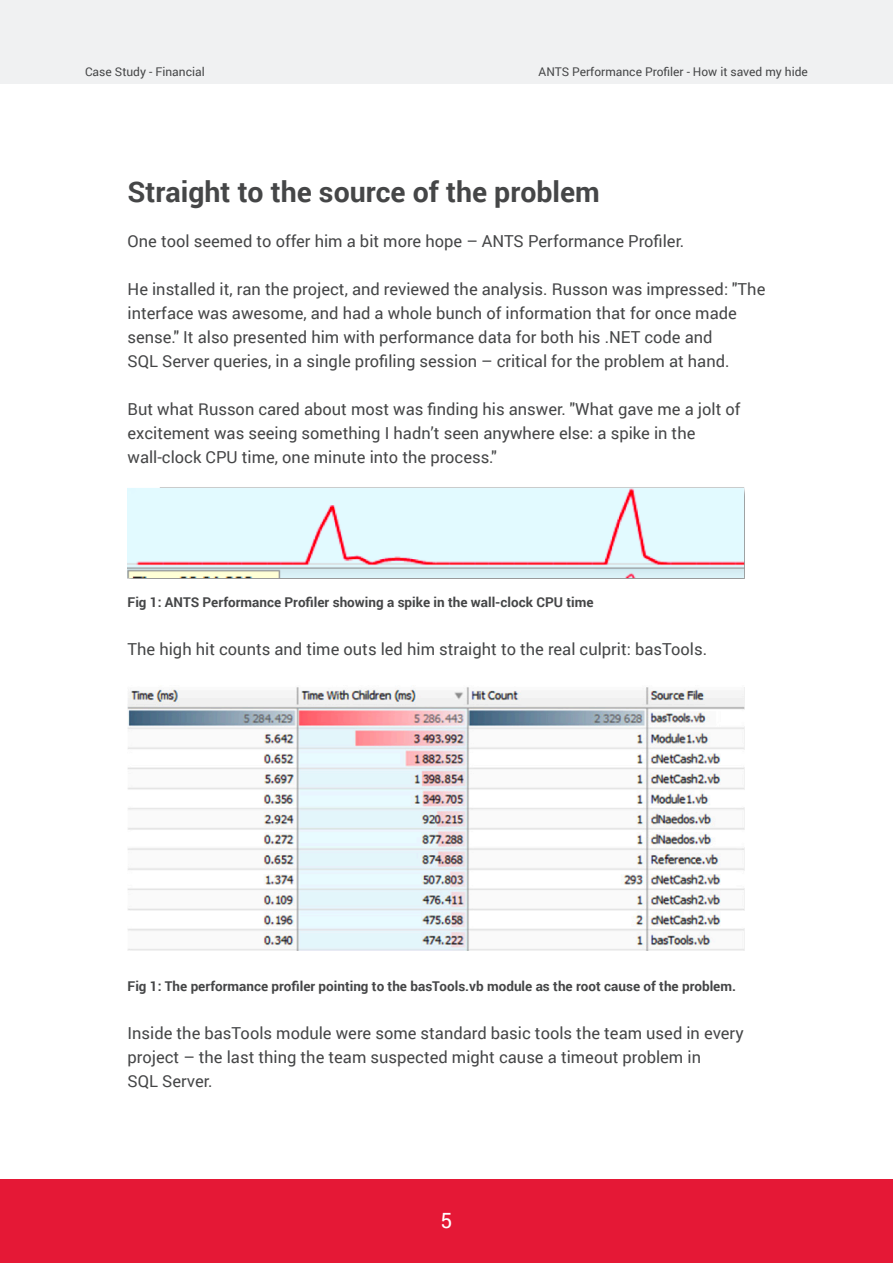
<style>
.page{position:relative;width:893px;height:1263px;background:#fff}
.page>*{position:absolute;margin:0;border:0;box-sizing:border-box;transform-origin:0 0}
.TOC1{font:700 28.5px "Roboto";color:#454647}
.t1{font:21px "Roboto";color:#fff}
.t2{font:16.5px/24px "Roboto";color:#454647}
.t3{font:700 13.5px "Roboto";color:#454647}
.t4{font:12px "Roboto";color:#454647}
</style>
<div class="page">
<div style="left:0;top:0;width:893px;height:84px;background:#f0f1f2"></div>
<div style="left:0;top:1179px;width:893px;height:84px;background:#e51836"></div>
<img style="left:128px;top:487px;width:616px;height:91px">
<img style="left:128px;top:687px;width:616px;height:263px">
<p class="t4" style="left:85px;top:63px;width:121px">Case Study - Financial</p>
<p class="t4" style="left:539px;top:63px;width:271px">ANTS Performance Profiler - How it saved my hide</p>
<p class="TOC1" style="left:128px;top:172px;width:474px">Straight to the source of the problem</p>
<p class="t2" style="left:128px;top:229px;width:558px">One tool seemed to offer him a bit more hope – ANTS Performance Profiler.</p>
<p class="t2" style="left:128px;top:277px;width:639px">He installed it, ran the project, and reviewed the analysis. Russon was impressed: "The interface was awesome, and had a whole bunch of information that for once made sense." It also presented him with performance data for both his .NET code and</p>
<p class="t2" style="left:128px;top:349px;width:603px">SQL Server queries, in a single profiling session – critical for the problem at hand.</p>
<p class="t2" style="left:128px;top:397px;width:614px">But what Russon cared about most was finding his answer. "What gave me a jolt of excitement was seeing something I hadn’t seen anywhere else: a spike in the</p>
<p class="t2" style="left:128px;top:445px;width:371px">wall-clock CPU time, one minute into the process."</p>
<p class="t3" style="left:128px;top:593px;width:467px">Fig 1: ANTS Performance Profiler showing a spike in the wall-clock CPU time</p>
<p class="t2" style="left:128px;top:637px;width:581px">The high hit counts and time outs led him straight to the real culprit: basTools.</p>
<p class="t3" style="left:128px;top:977px;width:610px">Fig 1: The performance profiler pointing to the basTools.vb module as the root cause of the problem.</p>
<p class="t2" style="left:128px;top:1021px;width:618px">Inside the basTools module were some standard basic tools the team used in every project – the last thing the team suspected might cause a timeout problem in</p>
<p class="t2" style="left:128px;top:1069px;width:86px">SQL Server.</p>
<p class="t1" style="left:441px;top:1206px;width:13px">5</p>
</div>
